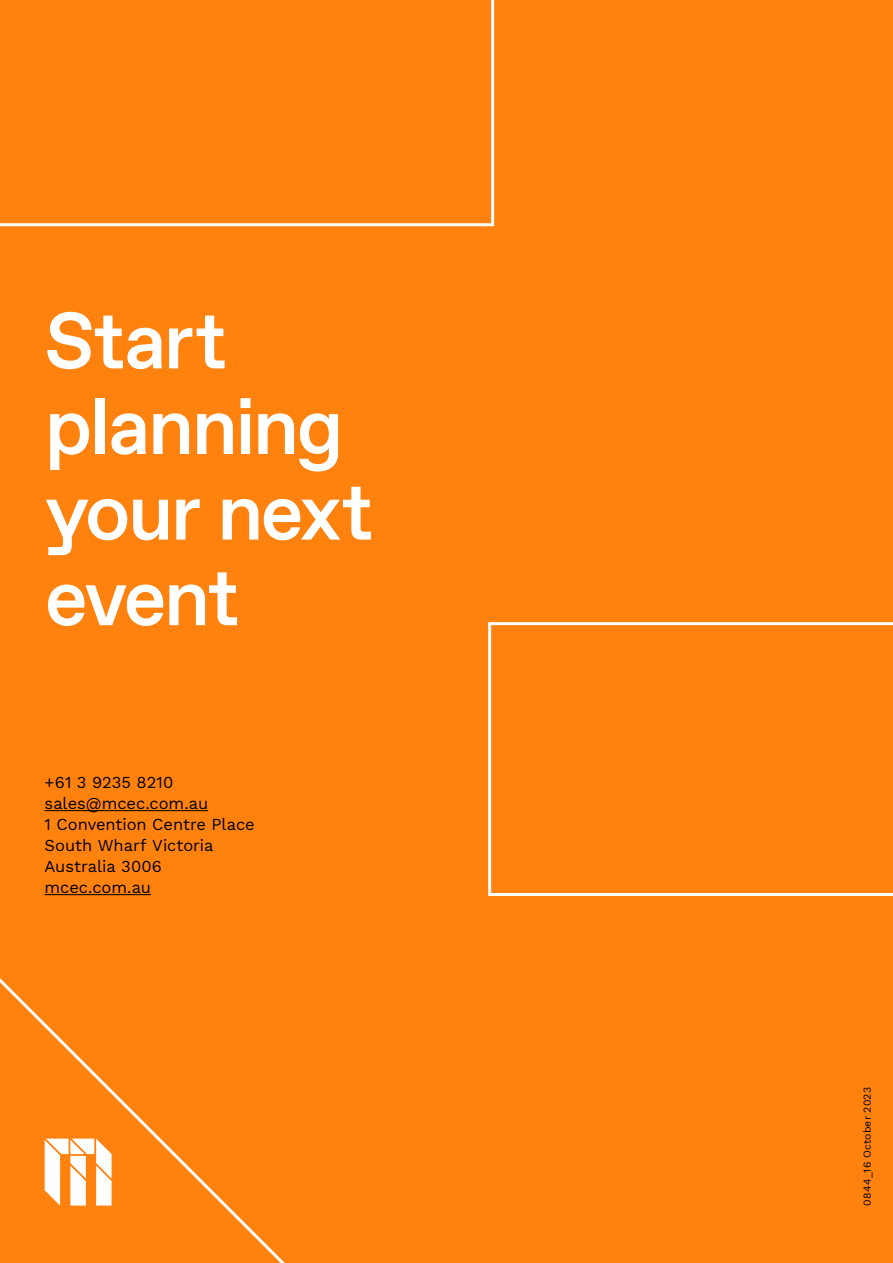
<style>
.page{position:relative;width:893px;height:1263px;background:#ff820f}
.page>*{position:absolute;margin:0;border:0;box-sizing:border-box;transform-origin:0 0}
.t1{font:500 79.8px/85.7px "ABC Favorit";letter-spacing:-.035em;color:#fff}
.t2{font:16.5px/21px "Work Sans";letter-spacing:-.005em;color:#000}
.t3{font:10.5px "Work Sans";letter-spacing:.02em;color:#000}
</style>
<div class="page">
<svg style="left:45px;top:1138px;width:67px;height:67px"></svg>
<hr style="left:45px;top:810px;width:163px;height:1px;background:#000">
<hr style="left:45px;top:894px;width:106px;height:1px;background:#000">
<h1 class="t1" style="left:45px;top:300px;width:330px">Start planning your next event</h1>
<p class="t2" style="left:45px;top:771px;width:212px">+61 3 9235 8210 sales@mcec.com.au<br>1 Convention Centre Place<br>South Wharf Victoria<br>Australia 3006 mcec.com.au</p>
<p class="t3" style="left:859px;top:1205px;width:120px;rotate:-90deg">0844_16 October 2023</p>
</div>
